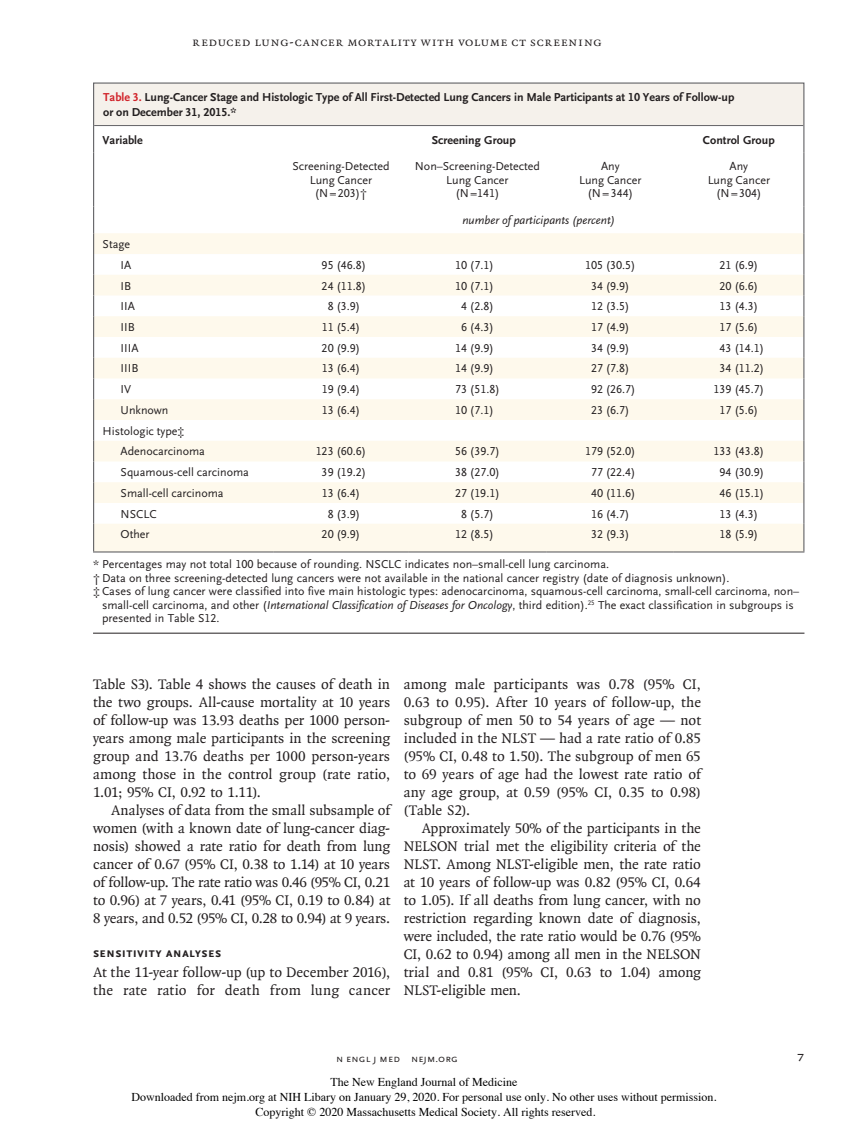
<style>
.page{position:relative;width:851px;height:1134px;background:#fff}
.page>*{position:absolute;margin:0;border:0;box-sizing:border-box;transform-origin:0 0}
.t1{font:15px/18px "OTNEJM Quadraat";color:#231f20;text-align:justify}
.t2{font:14.25px "OTNEJM Quadraat Cap";color:#231f20}
.t3{font:700 13.5px "OTNEJM Scala Sans Small LF Cap";letter-spacing:.02em;color:#231f20}
.t4{font:12.75px "OTNEJM Quadraat Small Cap";letter-spacing:.045em;color:#231f20}
.t5{font:12px/13.5px "OTNEJM Scala Sans LF";color:#231f20;text-align:center}
.t6{font:12px/15px "Times";color:#000;text-align:center}
.t7{font:700 12px/15px "OTNEJM Scala Sans LF";color:#231f20}
.t8{font:italic 12px "OTNEJM Scala Sans LF";color:#231f20}
.t9{font:10.8px "OTNEJM Scala Sans LF Cap";letter-spacing:.01em;color:#231f20}
.s1{color:#d1232a}
.s2{font-style:italic}
</style>
<div class="page">
<svg style="left:94px;top:233px;width:709px;height:318px;fill:#fef9ec"></svg>
<svg style="left:93px;top:126px;width:1px;height:27px"></svg>
<svg style="left:803px;top:126px;width:1px;height:27px"></svg>
<hr style="left:93px;top:153px;width:1px;height:53px;background:#636366">
<hr style="left:803px;top:153px;width:1px;height:53px;background:#636366">
<svg style="left:93px;top:206px;width:1px;height:345px"></svg>
<svg style="left:803px;top:206px;width:1px;height:345px"></svg>
<hr style="left:93px;top:551px;width:181px;height:2px;background:#636366">
<hr style="left:274px;top:551px;width:134px;height:2px;background:#636366">
<hr style="left:408px;top:551px;width:138px;height:2px;background:#636366">
<hr style="left:546px;top:551px;width:127px;height:2px;background:#636366">
<hr style="left:673px;top:551px;width:131px;height:2px;background:#636366">
<div style="left:94px;top:83px;width:709px;height:43px;background:#f5f1eb"></div>
<div style="left:93px;top:82px;width:711px;height:44px;border:1px solid #636366"></div>
<hr style="left:93px;top:633px;width:711px;height:1px;background:#231f20">
<p class="t4" style="left:192px;top:35px;width:411px">Reduced Lung-Cancer Mortality with Volume CT Screening</p>
<p class="t7" style="left:103px;top:90px;width:633px"><span class="s1">Table 3.</span> Lung-Cancer Stage and Histologic Type of All First-Detected Lung Cancers in Male Participants at 10 Years of Follow-up or on December 31, 2015.*</p>
<p class="t7" style="left:103px;top:133px;width:42px">Variable</p>
<p class="t7" style="left:431px;top:133px;width:86px">Screening Group</p>
<p class="t7" style="left:703px;top:133px;width:73px">Control Group</p>
<p class="t5" style="left:292px;top:160px;width:99px">Screening-Detected<br>Lung Cancer (N=203)†</p>
<p class="t5" style="left:415px;top:160px;width:127px">Non–Screening-Detected<br>Lung Cancer<br>(N=141)</p>
<p class="t5" style="left:579px;top:160px;width:64px">Any<br>Lung Cancer (N=344)</p>
<p class="t5" style="left:707px;top:160px;width:64px">Any<br>Lung Cancer (N=304)</p>
<p class="t8" style="left:462px;top:214px;width:154px">number of participants (percent)</p>
<p class="t5" style="left:103px;top:234px;width:30px;line-height:20.7px;text-align:right">Stage<br>IA</p>
<p class="t5" style="left:321px;top:258px;width:46px">95 (46.8)</p>
<p class="t5" style="left:455px;top:258px;width:40px">10 (7.1)</p>
<p class="t5" style="left:585px;top:258px;width:52px">105 (30.5)</p>
<p class="t5" style="left:719px;top:258px;width:40px">21 (6.9)</p>
<p class="t5" style="left:121px;top:279px;width:12px">IB</p>
<p class="t5" style="left:321px;top:279px;width:46px">24 (11.8)</p>
<p class="t5" style="left:455px;top:279px;width:40px">10 (7.1)</p>
<p class="t5" style="left:591px;top:279px;width:40px">34 (9.9)</p>
<p class="t5" style="left:719px;top:279px;width:40px">20 (6.6)</p>
<p class="t5" style="left:121px;top:300px;width:16px">IIA</p>
<p class="t5" style="left:327px;top:300px;width:34px">8 (3.9)</p>
<p class="t5" style="left:461px;top:300px;width:34px">4 (2.8)</p>
<p class="t5" style="left:591px;top:300px;width:40px">12 (3.5)</p>
<p class="t5" style="left:719px;top:300px;width:40px">13 (4.3)</p>
<p class="t5" style="left:121px;top:321px;width:16px">IIB</p>
<p class="t5" style="left:321px;top:321px;width:40px">11 (5.4)</p>
<p class="t5" style="left:461px;top:321px;width:34px">6 (4.3)</p>
<p class="t5" style="left:591px;top:321px;width:40px">17 (4.9)</p>
<p class="t5" style="left:719px;top:321px;width:40px">17 (5.6)</p>
<p class="t5" style="left:121px;top:341px;width:19px">IIIA</p>
<p class="t5" style="left:321px;top:341px;width:40px">20 (9.9)</p>
<p class="t5" style="left:455px;top:341px;width:40px">14 (9.9)</p>
<p class="t5" style="left:591px;top:341px;width:40px">34 (9.9)</p>
<p class="t5" style="left:719px;top:341px;width:46px">43 (14.1)</p>
<p class="t5" style="left:121px;top:362px;width:19px">IIIB</p>
<p class="t5" style="left:321px;top:362px;width:40px">13 (6.4)</p>
<p class="t5" style="left:455px;top:362px;width:40px">14 (9.9)</p>
<p class="t5" style="left:591px;top:362px;width:40px">27 (7.8)</p>
<p class="t5" style="left:719px;top:362px;width:46px">34 (11.2)</p>
<p class="t5" style="left:121px;top:383px;width:12px">IV</p>
<p class="t5" style="left:321px;top:383px;width:40px">19 (9.4)</p>
<p class="t5" style="left:455px;top:383px;width:46px">73 (51.8)</p>
<p class="t5" style="left:591px;top:383px;width:46px">92 (26.7)</p>
<p class="t5" style="left:713px;top:383px;width:52px">139 (45.7)</p>
<p class="t5" style="left:121px;top:404px;width:49px">Unknown</p>
<p class="t5" style="left:321px;top:404px;width:40px">13 (6.4)</p>
<p class="t5" style="left:455px;top:404px;width:40px">10 (7.1)</p>
<p class="t5" style="left:591px;top:404px;width:40px">23 (6.7)</p>
<p class="t5" style="left:719px;top:404px;width:40px">17 (5.6)</p>
<p class="t5" style="left:121px;top:421px;width:86px;line-height:20.7px;text-align:left;text-indent:-18px">Histologic type‡<br>Adenocarcinoma</p>
<p class="t5" style="left:315px;top:445px;width:52px">123 (60.6)</p>
<p class="t5" style="left:455px;top:445px;width:46px">56 (39.7)</p>
<p class="t5" style="left:585px;top:445px;width:52px">179 (52.0)</p>
<p class="t5" style="left:713px;top:445px;width:52px">133 (43.8)</p>
<p class="t5" style="left:121px;top:466px;width:130px">Squamous-cell carcinoma</p>
<p class="t5" style="left:321px;top:466px;width:46px">39 (19.2)</p>
<p class="t5" style="left:455px;top:466px;width:46px">38 (27.0)</p>
<p class="t5" style="left:591px;top:466px;width:46px">77 (22.4)</p>
<p class="t5" style="left:719px;top:466px;width:46px">94 (30.9)</p>
<p class="t5" style="left:121px;top:487px;width:105px">Small-cell carcinoma</p>
<p class="t5" style="left:321px;top:487px;width:40px">13 (6.4)</p>
<p class="t5" style="left:455px;top:487px;width:46px">27 (19.1)</p>
<p class="t5" style="left:591px;top:487px;width:46px">40 (11.6)</p>
<p class="t5" style="left:719px;top:487px;width:46px">46 (15.1)</p>
<p class="t5" style="left:121px;top:507px;width:37px">NSCLC</p>
<p class="t5" style="left:327px;top:507px;width:34px">8 (3.9)</p>
<p class="t5" style="left:461px;top:507px;width:34px">8 (5.7)</p>
<p class="t5" style="left:591px;top:507px;width:40px">16 (4.7)</p>
<p class="t5" style="left:719px;top:507px;width:40px">13 (4.3)</p>
<p class="t5" style="left:121px;top:528px;width:30px">Other</p>
<p class="t5" style="left:321px;top:528px;width:40px">20 (9.9)</p>
<p class="t5" style="left:455px;top:528px;width:40px">12 (8.5)</p>
<p class="t5" style="left:591px;top:528px;width:40px">32 (9.3)</p>
<p class="t5" style="left:719px;top:528px;width:40px">18 (5.9)</p>
<p class="t5" style="left:93px;top:558px;width:517px">* Percentages may not total 100 because of rounding. NSCLC indicates non–small-cell lung carcinoma.</p>
<p class="t5" style="left:93px;top:571px;width:638px">† Data on three screening-detected lung cancers were not available in the national cancer registry (date of diagnosis unknown).</p>
<p class="t5" style="left:93px;top:585px;width:707px">‡ Cases of lung cancer were classified into five main histologic types: adenocarcinoma, squamous-cell carcinoma, small-cell carcinoma, non–</p>
<p class="t5" style="left:102px;top:598px;width:693px">small-cell carcinoma, and other (<span class="s2">International Classification of Diseases for Oncology</span>, third edition).<sup>25</sup> The exact classification in subgroups is</p>
<p class="t5" style="left:102px;top:612px;width:119px">presented in Table S12.</p>
<p class="t1" style="left:93px;top:675px;width:299px">Table S3). Table 4 shows the causes of death in the two groups. All-cause mortality at 10 years of follow-up was 13.93 deaths per 1000 person&shy;years among male participants in the screening group and 13.76 deaths per 1000 person-years among those in the control group (rate ratio, 1.01; 95% CI, 0.92 to 1.11).</p>
<p class="t1" style="left:93px;top:801px;width:299px;text-indent:18px">Analyses of data from the small subsample of women (with a known date of lung-cancer diag&shy;nosis) showed a rate ratio for death from lung cancer of 0.67 (95% CI, 0.38 to 1.14) at 10 years of follow-up. The rate ratio was 0.46 (95% CI, 0.21 to 0.96) at 7 years, 0.41 (95% CI, 0.19 to 0.84) at 8 years, and 0.52 (95% CI, 0.28 to 0.94) at 9 years.</p>
<p class="t3" style="left:93px;top:945px;width:130px">Sensitivity Analyses</p>
<p class="t1" style="left:93px;top:963px;width:299px">At the 11-year follow-up (up to December 2016), the rate ratio for death from lung cancer</p>
<p class="t1" style="left:403px;top:675px;width:299px">among male participants was 0.78 (95% CI, 0.63 to 0.95). After 10 years of follow-up, the subgroup of men 50 to 54 years of age — not included in the NLST — had a rate ratio of 0.85 (95% CI, 0.48 to 1.50). The subgroup of men 65 to 69 years of age had the lowest rate ratio of any age group, at 0.59 (95% CI, 0.35 to 0.98) (Table S2).</p>
<p class="t1" style="left:403px;top:819px;width:299px;text-indent:18px">Approximately 50% of the participants in the NELSON trial met the eligibility criteria of the NLST. Among NLST-eligible men, the rate ratio at 10 years of follow-up was 0.82 (95% CI, 0.64 to 1.05). If all deaths from lung cancer, with no restriction regarding known date of diagnosis, were included, the rate ratio would be 0.76 (95% CI, 0.62 to 0.94) among all men in the NELSON trial and 0.81 (95% CI, 0.63 to 1.04) among NLST-eligible men.</p>
<p class="t9" style="left:336px;top:1053px;width:123px">n engl j med nejm.org</p>
<p class="t2" style="left:797px;top:1048px;width:9px">7</p>
<p class="t6" style="left:131px;top:1076px;width:586px">The New England Journal of Medicine<br>Downloaded from nejm.org at NIH Libary on January 29, 2020. For personal use only. No other uses without permission.<br>Copyright © 2020 Massachusetts Medical Society. All rights reserved.</p>
</div>
